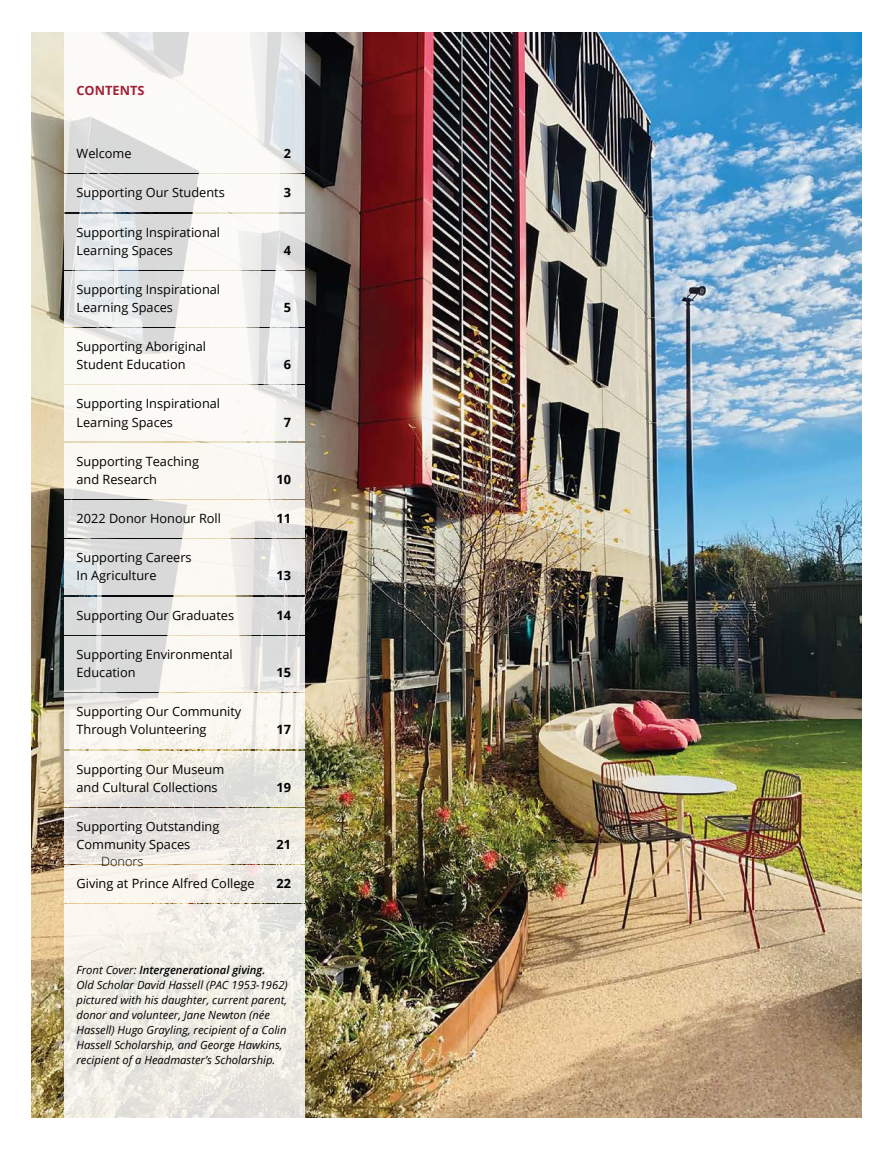
<style>
.page{position:relative;width:893px;height:1149px;background:#fff}
.page>*{position:absolute;margin:0;border:0;box-sizing:border-box;transform-origin:0 0}
.t1{font:12.75px/18px "Open Sans";color:#000}
.t2{font:700 12.75px "Open Sans";color:#000}
.t3{font:700 12.75px "Open Sans";color:#a42036}
.t4{font:300 12.75px "Open Sans";color:#000}
.t5{font:italic 11.25px/15px "Open Sans";color:#000}
.s1{font-weight:600}
</style>
<div class="page">
<img style="left:32px;top:32px;width:829px;height:1084px">
<svg style="left:64px;top:32px;width:241px;height:141px"></svg>
<svg style="left:64px;top:174px;width:241px;height:38px"></svg>
<svg style="left:64px;top:500px;width:241px;height:38px;fill:#dedddd"></svg>
<svg style="left:64px;top:596px;width:241px;height:38px;fill:#dadbdb"></svg>
<svg style="left:64px;top:864px;width:241px;height:38px;fill:#f9f4ec"></svg>
<svg style="left:64px;top:214px;width:241px;height:55px"></svg>
<svg style="left:64px;top:271px;width:241px;height:56px"></svg>
<svg style="left:64px;top:328px;width:241px;height:56px;fill:#fbfaf6"></svg>
<svg style="left:64px;top:385px;width:241px;height:56px;fill:#fbfaf6"></svg>
<div style="left:64px;top:442px;width:241px;height:56px;background:linear-gradient(to right,#faf8f2,#f7f5f0)"></div>
<svg style="left:64px;top:539px;width:241px;height:56px"></svg>
<svg style="left:64px;top:636px;width:241px;height:55px;fill:#dcdddd"></svg>
<svg style="left:64px;top:693px;width:241px;height:56px;fill:#faf8f2"></svg>
<svg style="left:64px;top:750px;width:241px;height:56px"></svg>
<svg style="left:64px;top:807px;width:241px;height:56px;fill:#eae6e0"></svg>
<svg style="left:64px;top:904px;width:241px;height:214px;fill:#f0ede5"></svg>
<p class="t3" style="left:77px;top:81px;width:69px">CONTENTS</p>
<p class="t1" style="left:77px;top:144px;width:56px">Welcome</p>
<p class="t2" style="left:284px;top:144px;width:9px">2</p>
<p class="t1" style="left:77px;top:183px;width:150px">Supporting Our Students</p>
<p class="t2" style="left:284px;top:183px;width:9px">3</p>
<p class="t1" style="left:77px;top:222px;width:145px">Supporting Inspirational<br>Learning Spaces</p>
<p class="t2" style="left:284px;top:241px;width:9px">4</p>
<p class="t1" style="left:77px;top:280px;width:145px">Supporting Inspirational<br>Learning Spaces</p>
<p class="t1" style="left:77px;top:337px;width:131px">Supporting Aboriginal<br>Student Education</p>
<p class="t1" style="left:77px;top:394px;width:145px">Supporting Inspirational<br>Learning Spaces</p>
<p class="t1" style="left:77px;top:451px;width:124px">Supporting Teaching and Research</p>
<p class="t2" style="left:284px;top:298px;width:9px">5</p>
<p class="t2" style="left:284px;top:355px;width:9px">6</p>
<p class="t2" style="left:284px;top:413px;width:9px">7</p>
<p class="t2" style="left:276px;top:470px;width:16px">10</p>
<p class="t1" style="left:77px;top:509px;width:146px">2022 Donor Honour Roll</p>
<p class="t2" style="left:276px;top:509px;width:16px">11</p>
<p class="t1" style="left:77px;top:548px;width:117px">Supporting Careers<br>In Agriculture</p>
<p class="t2" style="left:276px;top:566px;width:16px">13</p>
<p class="t1" style="left:77px;top:605px;width:159px">Supporting Our Graduates</p>
<p class="t2" style="left:276px;top:606px;width:16px">14</p>
<p class="t1" style="left:77px;top:644px;width:158px">Supporting Environmental<br>Education</p>
<p class="t2" style="left:276px;top:663px;width:16px">15</p>
<p class="t1" style="left:77px;top:702px;width:166px">Supporting Our Community<br>Through Volunteering</p>
<p class="t1" style="left:77px;top:759px;width:149px">Supporting Our Museum and Cultural Collections</p>
<p class="t1" style="left:77px;top:816px;width:144px">Supporting Outstanding<br>Community Spaces</p>
<p class="t4" style="left:101px;top:852px;width:44px">Donors</p>
<p class="t2" style="left:276px;top:720px;width:16px">17</p>
<p class="t2" style="left:276px;top:777px;width:16px">19</p>
<p class="t2" style="left:276px;top:835px;width:16px">21</p>
<p class="t1" style="left:77px;top:874px;width:180px">Giving at Prince Alfred College</p>
<p class="t2" style="left:276px;top:874px;width:16px">22</p>
<p class="t5" style="left:77px;top:961px;width:213px">Front Cover: <span class="s1">Intergenerational giving.<br></span>Old Scholar David Hassell (PAC 1953-1962) pictured with his daughter, current parent, donor and volunteer, Jane Newton (née Hassell) Hugo Grayling, recipient of a Colin Hassell Scholarship, and George Hawkins, recipient of a Headmaster’s Scholarship.</p>
</div>
